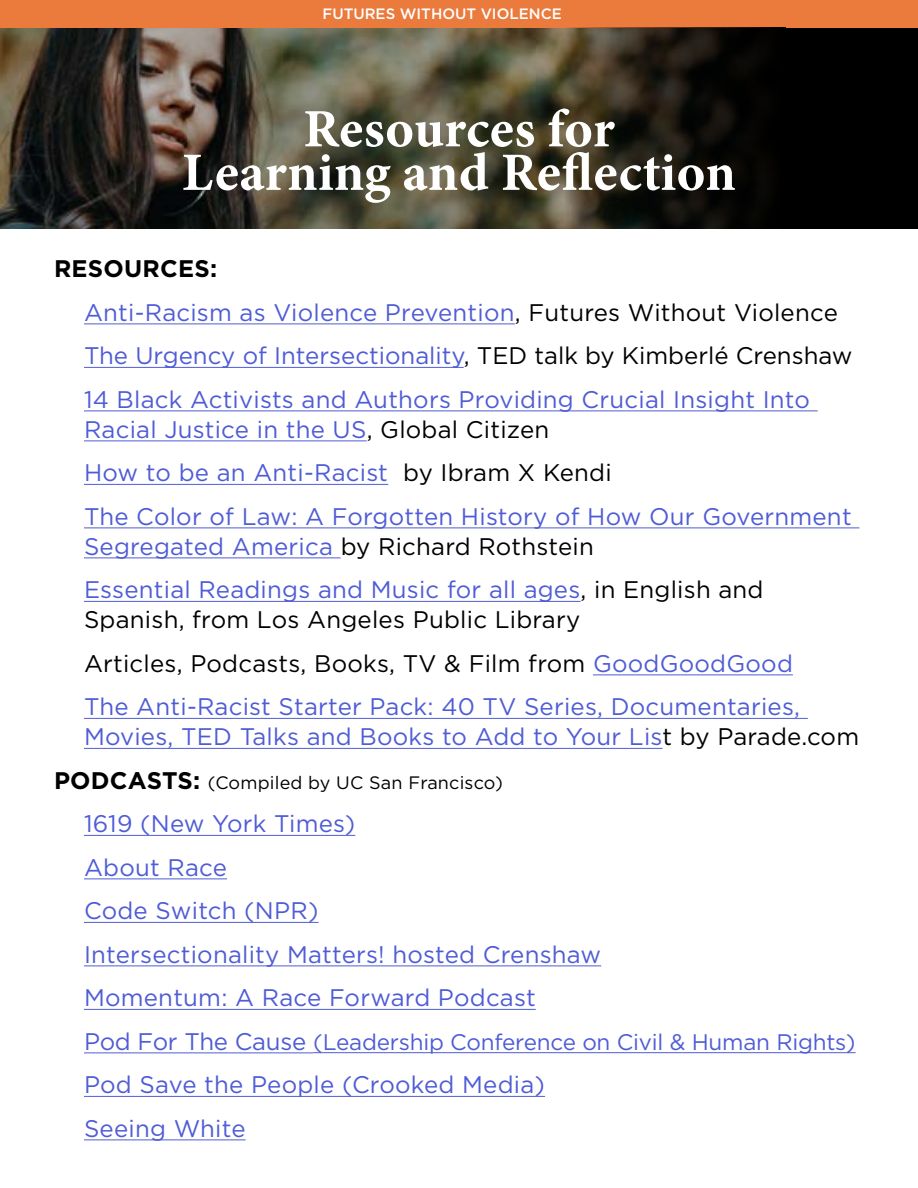
<style>
.page{position:relative;width:918px;height:1188px;background:#fff}
.page>*{position:absolute;margin:0;border:0;box-sizing:border-box;transform-origin:0 0}
.t1{font:54px/43.5px "Minion Variable Concept";letter-spacing:.025em;color:#fff;text-align:center}
.t2{font:24px/43.5px "Gotham";letter-spacing:.01em;color:#4f5cd6}
.t3{font:24px/43.5px "Gotham";letter-spacing:.01em;color:#000}
.t4{font:22.5px "Gotham";letter-spacing:-.01em;color:#4f5cd6}
.t5{font:18px "Gotham";letter-spacing:.01em;color:#000}
.t6{font:500 15px "Gotham";color:#fff}
.s1{font-weight:700;color:#000}
.s2{color:#000}
.s3{color:#4f5cd6}
.s4{font-weight:700;font-size:24px}
.s5{font-size:24px}
</style>
<div class="page">
<img style="left:0;top:28px;width:564px;height:200px">
<div style="left:0;top:0;width:918px;height:28px;background:#eb7b3d"></div>
<div style="left:786px;top:28px;width:132px;height:200px;background:#000"></div>
<svg style="left:564px;top:28px;width:222px;height:200px;background:#1f1b12"></svg>
<hr style="left:84px;top:324px;width:431px;height:1px;background:#4f5cd6">
<hr style="left:84px;top:367px;width:380px;height:1px;background:#4f5cd6">
<hr style="left:84px;top:411px;width:734px;height:1px;background:#4f5cd6">
<hr style="left:84px;top:441px;width:283px;height:1px;background:#4f5cd6">
<hr style="left:84px;top:484px;width:304px;height:1px;background:#4f5cd6">
<hr style="left:84px;top:528px;width:775px;height:1px;background:#4f5cd6">
<hr style="left:84px;top:558px;width:257px;height:1px;background:#4f5cd6">
<hr style="left:84px;top:601px;width:497px;height:1px;background:#4f5cd6">
<hr style="left:593px;top:675px;width:200px;height:1px;background:#4f5cd6">
<hr style="left:84px;top:718px;width:724px;height:1px;background:#4f5cd6">
<hr style="left:84px;top:748px;width:579px;height:1px;background:#4f5cd6">
<hr style="left:84px;top:835px;width:271px;height:1px;background:#4f5cd6">
<hr style="left:84px;top:879px;width:143px;height:1px;background:#4f5cd6">
<hr style="left:84px;top:922px;width:234px;height:1px;background:#4f5cd6">
<hr style="left:84px;top:966px;width:517px;height:1px;background:#4f5cd6">
<hr style="left:84px;top:1009px;width:452px;height:1px;background:#4f5cd6">
<hr style="left:84px;top:1053px;width:229px;height:1px;background:#4f5cd6">
<hr style="left:313px;top:1052px;width:543px;height:1px;background:#4f5cd6">
<hr style="left:84px;top:1096px;width:461px;height:1px;background:#4f5cd6">
<hr style="left:84px;top:1140px;width:162px;height:1px;background:#4f5cd6">
<p class="t6" style="left:323px;top:4px;width:241px">FUTURES WITHOUT VIOLENCE</p>
<h1 class="t1" style="left:182px;top:107px;width:555px">Resources for<br>Learning and Reflection</h1>
<p class="t2" style="left:84px;top:246px;width:770px;text-indent:-30px"><span class="s1">RESOURCES:<br></span>Anti-Racism as Violence Prevention<span class="s2">, Futures Without Violence </span>The Urgency of Intersectionality<span class="s2">, TED talk by Kimberlé Crenshaw </span>14 Black Activists and Authors Providing Crucial Insight Into</p>
<p class="t2" style="left:84px;top:407px;width:769px">Racial Justice in the US<span class="s2">, Global Citizen<br></span>How to be an Anti-Racist <span class="s2">by Ibram X Kendi<br></span>The Color of Law: A Forgotten History of How Our Government</p>
<p class="t2" style="left:84px;top:524px;width:681px">Segregated America <span class="s2">by Richard Rothstein<br></span>Essential Readings and Music for all ages<span class="s2">, in English and</span></p>
<p class="t3" style="left:84px;top:597px;width:718px">Spanish, from Los Angeles Public Library<br>Articles, Podcasts, Books, TV &amp; Film from <span class="s3">GoodGoodGood<br>The Anti-Racist Starter Pack: 40 TV Series, Documentaries,</span></p>
<p class="t2" style="left:84px;top:714px;width:777px">Movies, TED Talks and Books to Add to Your Lis<span class="s2">t by Parade.com</span></p>
<p class="t5" style="left:54px;top:771px;width:451px"><span class="s4">PODCASTS:</span> (Compiled by UC San Francisco)</p>
<p class="t2" style="left:84px;top:801px;width:519px">1619 (New York Times)<br>About Race<br>Code Switch (NPR)<br>Intersectionality Matters! hosted Crenshaw<br>Momentum: A Race Forward Podcast</p>
<p class="t4" style="left:84px;top:1027px;width:773px"><span class="s5">Pod For The Cause</span> (Leadership Conference on Civil &amp; Human Rights)</p>
<p class="t2" style="left:84px;top:1062px;width:463px">Pod Save the People (Crooked Media)<br>Seeing White</p>
</div>
